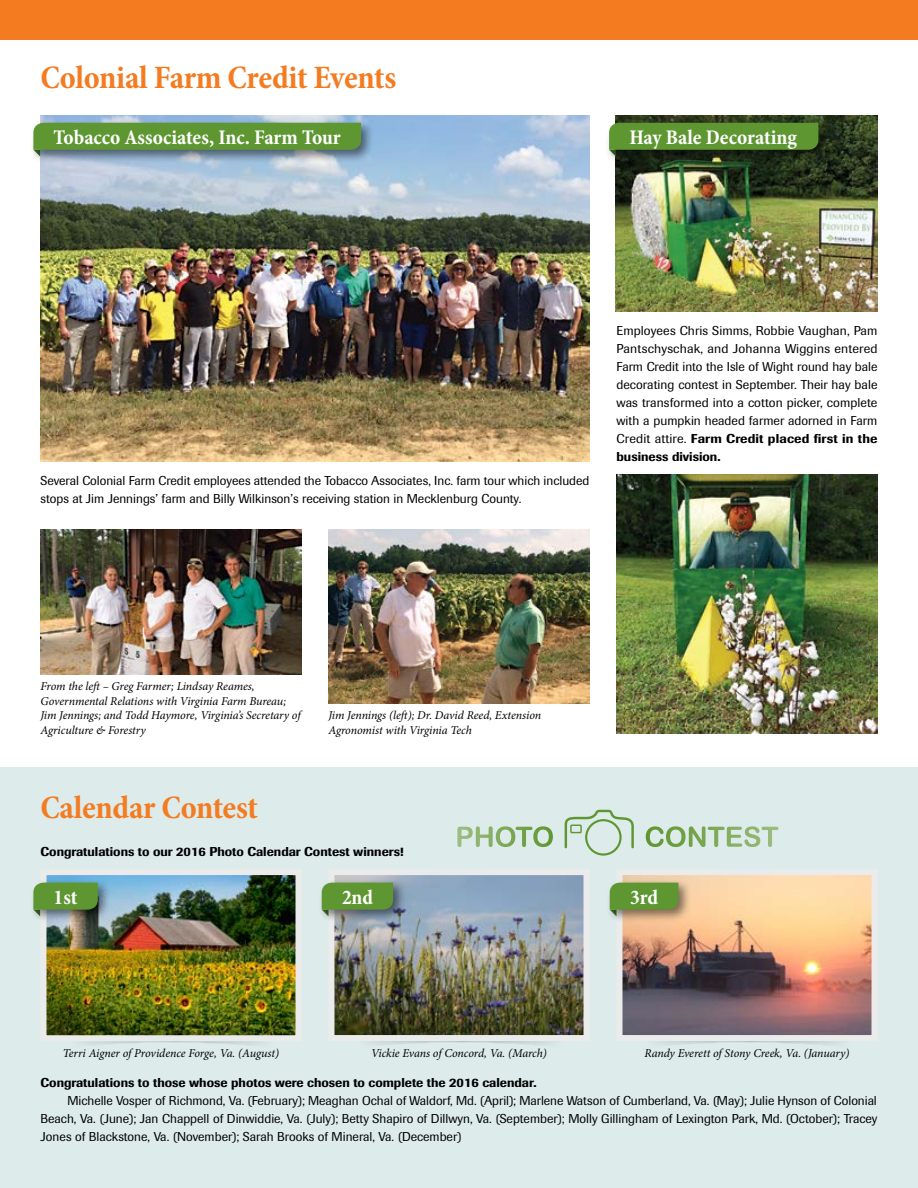
<style>
.page{position:relative;width:918px;height:1188px;background:#fff}
.page>*{position:absolute;margin:0;border:0;box-sizing:border-box;transform-origin:0 0}
.t1{font:700 condensed 33px "Minion Pro";letter-spacing:-.01em;color:#f47b20}
.t2{font:700 condensed 21px "Minion Pro";letter-spacing:-.005em;color:#fff}
.t3{font:12.75px/18px "Imago";color:#000;text-align:justify}
.t4{font:500 12.75px "Imago";color:#000}
.t5{font:italic 12px/14.4px "Minion Pro";letter-spacing:-.01em;color:#000}
.s1{font-weight:500}
</style>
<div class="page">
<div style="left:0;top:0;width:918px;height:40px;background:#f47b20"></div>
<div style="left:0;top:767px;width:918px;height:421px;background:#ddebeb"></div>
<svg style="left:87px;top:1041px;width:173px;height:4px"></svg>
<svg style="left:374px;top:1041px;width:174px;height:4px"></svg>
<svg style="left:662px;top:1041px;width:174px;height:4px"></svg>
<img style="left:616px;top:115px;width:262px;height:197px">
<img style="left:40px;top:115px;width:549px;height:346px">
<div style="left:30px;top:120px;width:344px;height:43px;background:#000;opacity:.5"></div>
<svg style="left:33px;top:123px;width:328px;height:34px;background:#629348"></svg>
<div style="left:606px;top:120px;width:226px;height:43px;background:#000;opacity:.5"></div>
<svg style="left:609px;top:123px;width:209px;height:34px;background:#4f7e2c"></svg>
<svg style="left:457px;top:826px;width:96px;height:21px"></svg>
<svg style="left:565px;top:810px;width:69px;height:46px"></svg>
<svg style="left:646px;top:826px;width:114px;height:21px"></svg>
<img style="left:616px;top:475px;width:262px;height:259px">
<img style="left:623px;top:876px;width:248px;height:158px">
<div style="left:616px;top:869px;width:262px;height:172px;border:6px solid #fff"></div>
<img style="left:335px;top:876px;width:248px;height:158px">
<div style="left:328px;top:869px;width:262px;height:172px;border:6px solid #fff"></div>
<img style="left:40px;top:530px;width:262px;height:145px">
<img style="left:328px;top:530px;width:262px;height:174px">
<img style="left:47px;top:876px;width:248px;height:158px">
<div style="left:40px;top:869px;width:262px;height:172px;border:6px solid #fff"></div>
<div style="left:30px;top:879px;width:81px;height:44px;background:#000;opacity:.5"></div>
<svg style="left:33px;top:883px;width:65px;height:33px;background:#608e3f"></svg>
<div style="left:318px;top:879px;width:88px;height:44px;background:#000;opacity:.5"></div>
<svg style="left:322px;top:883px;width:71px;height:33px;background:#629143"></svg>
<div style="left:606px;top:879px;width:86px;height:44px;background:#000;opacity:.5"></div>
<svg style="left:610px;top:883px;width:68px;height:33px;background:#6c953f"></svg>
<h1 class="t1" style="left:40px;top:58px;width:357px">Colonial Farm Credit Events</h1>
<h2 class="t2" style="left:54px;top:125px;width:289px">Tobacco Associates, Inc. Farm Tour</h2>
<h2 class="t2" style="left:629px;top:125px;width:169px">Hay Bale Decorating</h2>
<p class="t3" style="left:40px;top:471px;width:550px">Several Colonial Farm Credit employees attended the Tobacco Associates, Inc. farm tour which included stops at Jim Jennings’ farm and Billy Wilkinson’s receiving station in Mecklenburg County.</p>
<p class="t3" style="left:616px;top:322px;width:263px">Employees Chris Simms, Robbie Vaughan, Pam Pantschyschak, and Johanna Wiggins entered Farm Credit into the Isle of Wight round hay bale decorating contest in September. Their hay bale was transformed into a cotton picker, complete with a pumpkin headed farmer adorned in Farm Credit attire. <span class="s1">Farm Credit placed first in the business division.</span></p>
<p class="t5" style="left:40px;top:679px;width:262px">From the left – Greg Farmer; Lindsay Reames, Governmental Relations with Virginia Farm Bureau; Jim Jennings; and Todd Haymore, Virginia’s Secretary of Agriculture &amp; Forestry</p>
<p class="t5" style="left:328px;top:708px;width:214px">Jim Jennings (left); Dr. David Reed, Extension<br>Agronomist with Virginia Tech</p>
<h1 class="t1" style="left:40px;top:788px;width:219px">Calendar Contest</h1>
<p class="t4" style="left:41px;top:843px;width:365px">Congratulations to our 2016 Photo Calendar Contest winners!</p>
<h2 class="t2" style="left:54px;top:884px;width:25px">1st</h2>
<h2 class="t2" style="left:342px;top:884px;width:32px">2nd</h2>
<h2 class="t2" style="left:630px;top:884px;width:30px">3rd</h2>
<p class="t5" style="left:63px;top:1046px;width:218px">Terri Aigner of Providence Forge, Va. (August)</p>
<p class="t5" style="left:371px;top:1046px;width:177px">Vickie Evans of Concord, Va. (March)</p>
<p class="t5" style="left:645px;top:1046px;width:206px">Randy Everett of Stony Creek, Va. (January)</p>
<p class="t4" style="left:41px;top:1075px;width:498px">Congratulations to those whose photos were chosen to complete the 2016 calendar.</p>
<p class="t3" style="left:41px;top:1092px;width:838px;text-indent:27px">Michelle Vosper of Richmond, Va. (February); Meaghan Ochal of Waldorf, Md. (April); Marlene Watson of Cumberland, Va. (May); Julie Hynson of Colonial Beach, Va. (June); Jan Chappell of Dinwiddie, Va. (July); Betty Shapiro of Dillwyn, Va. (September); Molly Gillingham of Lexington Park, Md. (October); Tracey Jones of Blackstone, Va. (November); Sarah Brooks of Mineral, Va. (December)</p>
</div>
